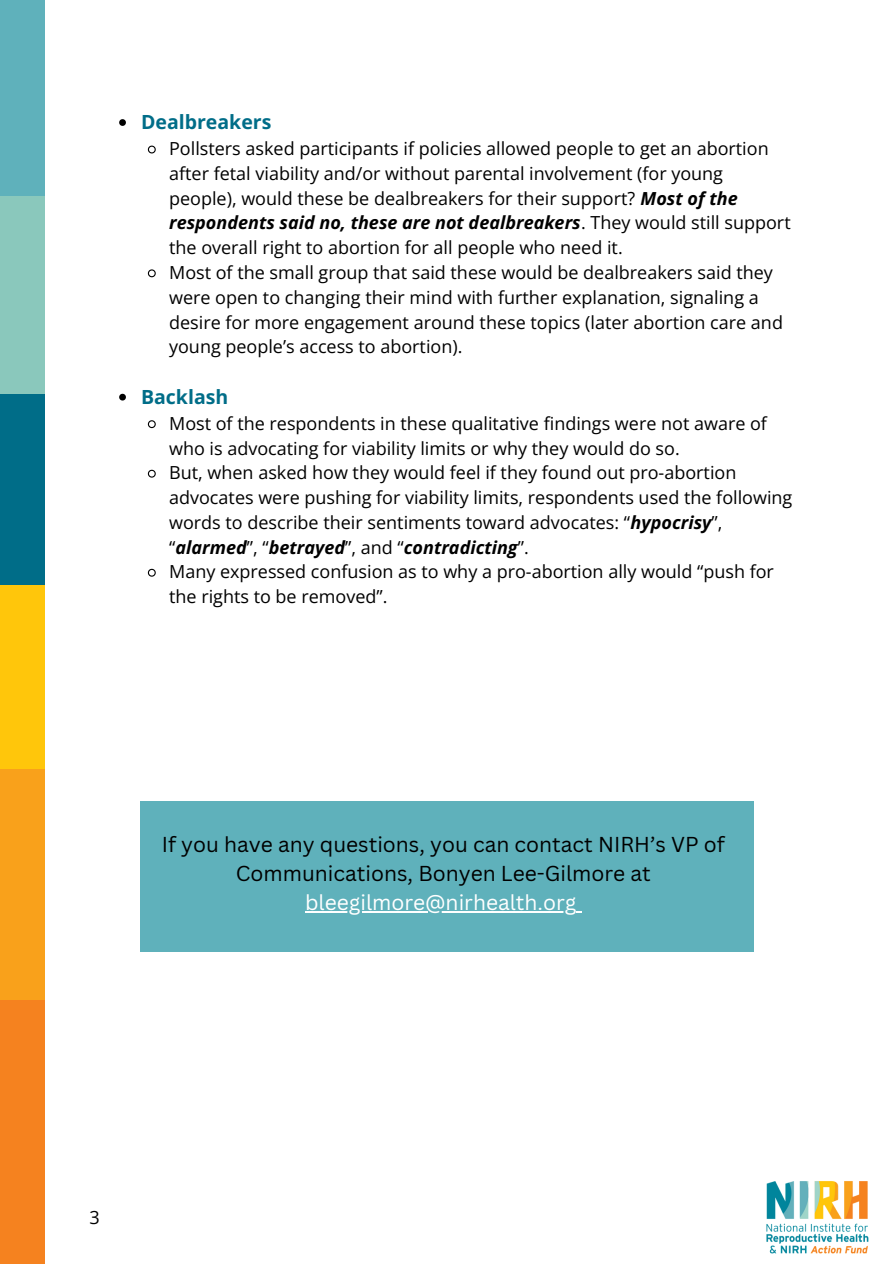
<style>
.page{position:relative;width:894px;height:1264px;background:#fff}
.page>*{position:absolute;margin:0;border:0;box-sizing:border-box;transform-origin:0 0}
.t1{font:21px/29.2px "Canva Sans";color:#000;text-align:center}
.t2{font:21px "Canva Sans";color:#fff}
.t3{font:700 19.5px "Open Sans";color:#006d88}
.t4{font:18px/24.8px "Open Sans";color:#000}
.s1{font-weight:700;font-style:italic}
</style>
<div class="page">
<div style="left:0;top:0;width:44px;height:258px;background:#5fb1bb"></div>
<div style="left:0;top:197px;width:44px;height:273px;background:#8ac8bc"></div>
<div style="left:0;top:395px;width:44px;height:273px;background:#006d88"></div>
<div style="left:0;top:585px;width:44px;height:273px;background:#ffc60b"></div>
<div style="left:0;top:769px;width:44px;height:273px;background:#f9a11b"></div>
<div style="left:0;top:1000px;width:44px;height:263px;background:#f5821f"></div>
<img style="left:766px;top:1181px;width:103px;height:73px">
<div style="left:140px;top:801px;width:614px;height:151px;background:#5fb1bb"></div>
<svg style="left:119px;top:119px;width:7px;height:7px"></svg>
<svg style="left:147px;top:145px;width:9px;height:9px"></svg>
<svg style="left:147px;top:269px;width:9px;height:9px"></svg>
<svg style="left:119px;top:394px;width:7px;height:6px"></svg>
<svg style="left:147px;top:420px;width:9px;height:9px"></svg>
<svg style="left:147px;top:469px;width:9px;height:9px"></svg>
<svg style="left:147px;top:568px;width:9px;height:9px"></svg>
<hr style="left:305px;top:911px;width:271px;height:1px;background:#fff">
<p class="t3" style="left:141px;top:108px;width:132px">Dealbreakers</p>
<p class="t4" style="left:169px;top:136px;width:623px">Pollsters asked participants if policies allowed people to get an abortion after fetal viability and/or without parental involvement (for young people), would these be dealbreakers for their support? <span class="s1">Most of the respondents said no, these are not dealbreakers</span>. They would still support the overall right to abortion for all people who need it.</p>
<p class="t4" style="left:169px;top:259px;width:615px">Most of the small group that said these would be dealbreakers said they were open to changing their mind with further explanation, signaling a desire for more engagement around these topics (later abortion care and young people’s access to abortion).</p>
<p class="t3" style="left:141px;top:383px;width:89px">Backlash</p>
<p class="t4" style="left:169px;top:410px;width:599px">Most of the respondents in these qualitative findings were not aware of who is advocating for viability limits or why they would do so.</p>
<h1 class="t4" style="left:169px;top:460px;width:624px">But, when asked how they would feel if they found out pro-abortion advocates were pushing for viability limits, respondents used the following words to describe their sentiments toward advocates: “<span class="s1">hypocrisy</span>”, “<span class="s1">alarmed</span>”, “<span class="s1">betrayed</span>”, and “<span class="s1">contradicting</span>”.</h1>
<p class="t4" style="left:169px;top:559px;width:606px">Many expressed confusion as to why a pro-abortion ally would “push for the rights to be removed”.</p>
<p class="t1" style="left:162px;top:829px;width:564px">If you have any questions, you can contact NIRH’s VP of<br>Communications, Bonyen Lee-Gilmore at</p>
<p class="t2" style="left:305px;top:888px;width:273px">bleegilmore@nirhealth.org</p>
<p class="t4" style="left:89px;top:1204px;width:12px">3</p>
</div>
